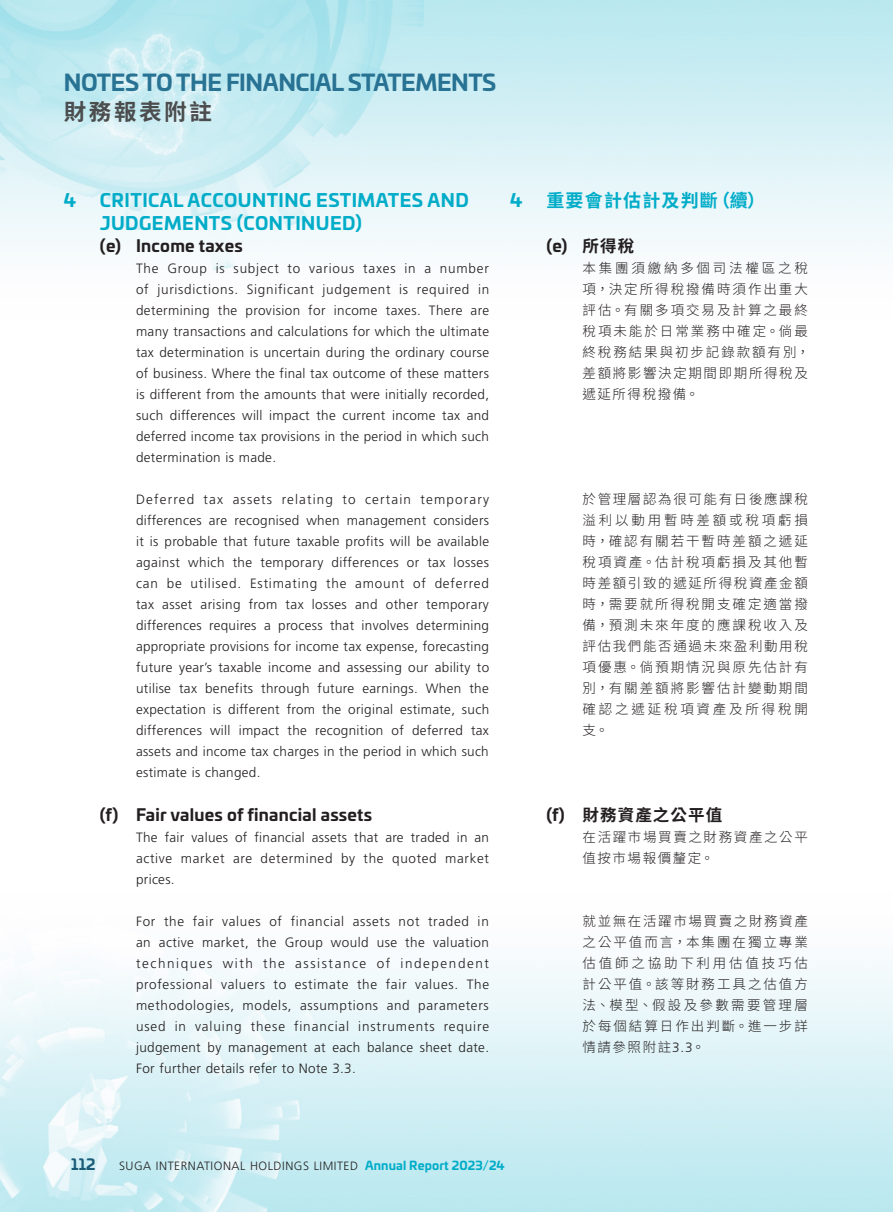
<style>
.page{position:relative;width:893px;height:1212px;background:#fff}
.page>*{position:absolute;margin:0;border:0;box-sizing:border-box;transform-origin:0 0}
.t1{font:700 22.5px "Univia Pro";letter-spacing:-.02em;color:#287293}
.t2{font:700 22.5px "Source Han Sans TC";letter-spacing:.115em;color:#4b4c4d}
.Heading_1{font:700 18px/22.5px "Univia Pro";letter-spacing:.025em;color:#00acc8}
.C_Heading_1{font:700 18px "Source Han Sans TC";letter-spacing:.065em;color:#00acc8}
.C_Heading_1-2{font:700 18px "Univia Pro";color:#00acc8}
.Heading_2{font:700 16.5px "Univia Pro";letter-spacing:.015em;color:#231f20}
.C_Heading_2{font:700 16.5px "Source Han Sans TC";letter-spacing:.065em;color:#231f20}
.C_Heading_2-2{font:700 16.5px "Univia Pro";color:#231f20}
.t3{font:700 15px "Univia Pro";color:#1a5b77}
.Body_Text{font:300 13.5px/21px "Frutiger LT Std";letter-spacing:.025em;color:#231f20;text-align:justify}
.C_Body_Text{font:300 13.5px/21px "Source Han Sans TC";letter-spacing:.145em;color:#231f20;text-align:justify}
.C_Body_Text-2{font:300 13.5px/21px "Source Han Sans TC";letter-spacing:.12em;color:#231f20}
.t4{font:300 12px "Frutiger LT Std";letter-spacing:.045em;color:#231f20}
.s1{font-family:"Source Han Sans TC"}
.s2{font-family:"Univia Pro"}
.s3{font-family:"Frutiger LT Std"}
.s4{font-family:"Univia Pro";font-weight:700;color:#00acc8}
</style>
<div class="page">
<img style="left:0;top:0;width:893px;height:1212px">
<h1 class="t1" style="left:64px;top:65px;width:434px">NOTES TO THE FINANCIAL STATEMENTS</h1>
<h1 class="t2" style="left:64px;top:99px;width:150px">財務報表附註</h1>
<p class="Heading_1" style="left:64px;top:188px;width:14px">4</p>
<p class="Heading_1" style="left:100px;top:188px;width:370px">CRITICAL ACCOUNTING ESTIMATES AND<br>JUDGEMENTS (CONTINUED)</p>
<p class="Heading_2" style="left:100px;top:233px;width:144px">(e) Income taxes</p>
<p class="Body_Text" style="left:136px;top:258px;width:355px">The Group is subject to various taxes in a number of jurisdictions. Significant judgement is required in determining the provision for income taxes. There are many transactions and calculations for which the ultimate tax determination is uncertain during the ordinary course of business. Where the final tax outcome of these matters is different from the amounts that were initially recorded, such differences will impact the current income tax and deferred income tax provisions in the period in which such determination is made.</p>
<p class="Body_Text" style="left:136px;top:489px;width:355px">Deferred tax assets relating to certain temporary differences are recognised when management considers it is probable that future taxable profits will be available against which the temporary differences or tax losses can be utilised. Estimating the amount of deferred tax asset arising from tax losses and other temporary differences requires a process that involves determining appropriate provisions for income tax expense, forecasting future year’s taxable income and assessing our ability to utilise tax benefits through future earnings. When the expectation is different from the original estimate, such differences will impact the recognition of deferred tax assets and income tax charges in the period in which such estimate is changed.</p>
<p class="Heading_2" style="left:100px;top:801px;width:274px">(f) Fair values of financial assets</p>
<p class="Body_Text" style="left:136px;top:827px;width:355px">The fair values of financial assets that are traded in an active market are determined by the quoted market prices.</p>
<p class="Body_Text" style="left:136px;top:911px;width:355px">For the fair values of financial assets not traded in an active market, the Group would use the valuation techniques with the assistance of independent professional valuers to estimate the fair values. The methodologies, models, assumptions and parameters used in valuing these financial instruments require judgement by management at each balance sheet date.<br>For further details refer to Note 3.3.</p>
<p class="C_Heading_1-2" style="left:510px;top:186px;width:14px">4</p>
<p class="C_Heading_1" style="left:546px;top:190px;width:220px">重要會計估計及判斷（續）</p>
<p class="C_Heading_2-2" style="left:546px;top:233px;width:89px">(e) <span class="s1">所得稅</span></p>
<p class="C_Body_Text" style="left:583px;top:258px;width:228px;text-align:left">本集團須繳納多個司法權區之稅項，決定所得稅撥備時須作出重大評估。有關多項交易及計算之最終稅項未能於日常業務中確定。倘最終稅務結果與初步記錄款額有別，差額將影響決定期間即期所得稅及遞延所得稅撥備。</p>
<p class="C_Body_Text" style="left:583px;top:489px;width:227px">於管理層認為很可能有日後應課稅溢利以動用暫時差額或稅項虧損時，確認有關若干暫時差額之遞延稅項資產。估計稅項虧損及其他暫時差額引致的遞延所得稅資產金額時，需要就所得稅開支確定適當撥備，預測未來年度的應課稅收入及評估我們能否通過未來盈利動用稅項優惠。倘預期情況與原先估計有別，有關差額將影響估計變動期間確認之遞延稅項資產及所得稅開支。</p>
<p class="C_Heading_2" style="left:546px;top:805px;width:177px"><span class="s2">(f)</span> 財務資產之公平值</p>
<p class="C_Body_Text-2" style="left:583px;top:827px;width:227px">在活躍市場買賣之財務資產之公平值按市場報價釐定。</p>
<p class="C_Body_Text" style="left:583px;top:911px;width:227px">就並無在活躍市場買賣之財務資產之公平值而言，本集團在獨立專業估值師之協助下利用估值技巧估計公平值。該等財務工具之估值方法、模型、假設及參數需要管理層於每個結算日作出判斷。進一步詳情請參照附註<span class="s3">3.3</span>。</p>
<p class="t3" style="left:71px;top:1153px;width:26px">112</p>
<p class="t4" style="left:119px;top:1159px;width:387px">SUGA INTERNATIONAL HOLDINGS LIMITED <span class="s4">Annual Report 2023/24</span></p>
</div>
